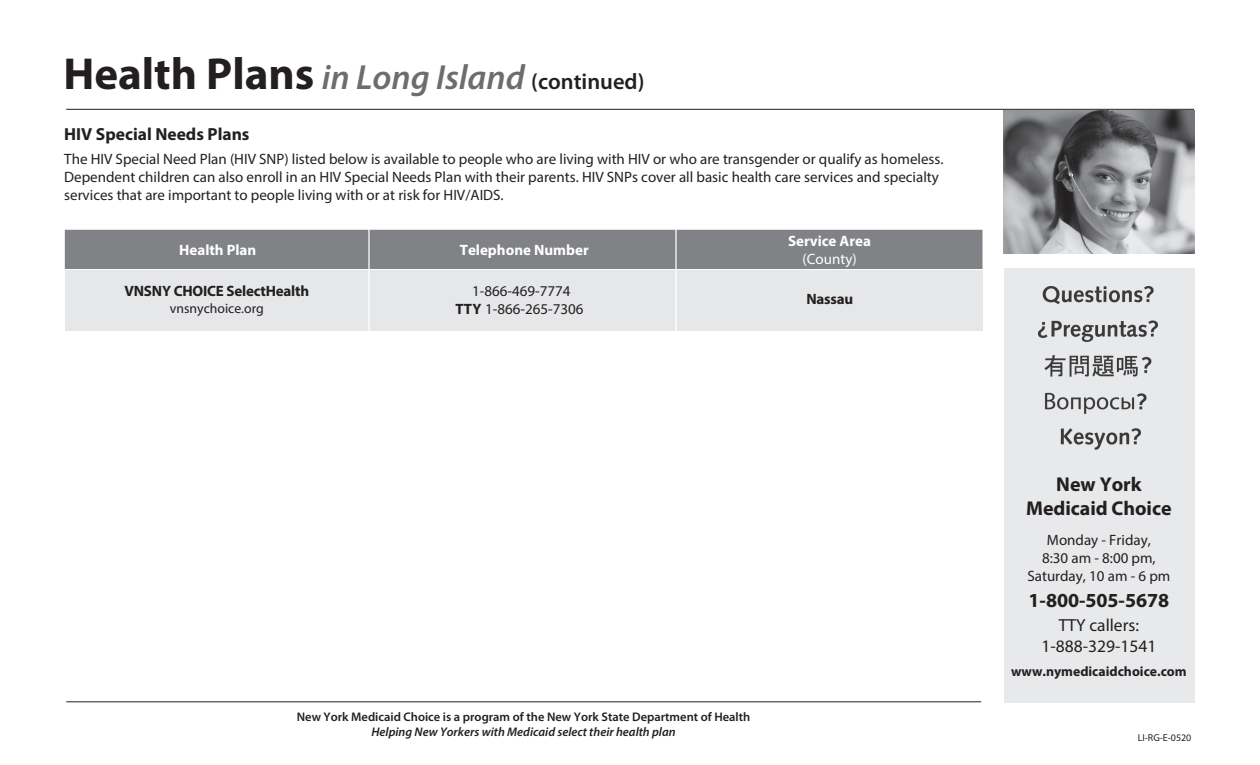
<style>
.page{position:relative;width:1260px;height:765px;background:#fff}
.page>*{position:absolute;margin:0;border:0;box-sizing:border-box;transform-origin:0 0}
.t1{font:italic 600 35px "Myriad Pro";color:#6c6d70}
.t2{font:700 20px/24px "Myriad Pro";letter-spacing:-.005em;color:#231f20;text-align:center}
.t3{font:17.5px/21px "Myriad Pro";color:#231f20;text-align:center}
.t4{font:700 17.5px "Myriad Pro";color:#231f20}
.t5{font:15px/18px "Myriad Pro";color:#231f20;text-align:center}
.t6{font:700 15px "Myriad Pro";color:#fff}
.t7{font:700 15px "Myriad Pro";letter-spacing:-.015em;color:#231f20}
.t8{font:15px "Myriad Pro";color:#fff}
.t9{font:700 13.75px "Myriad Pro";color:#231f20}
.t10{font:13.75px "Myriad Pro";color:#231f20}
.t11{font:600 12.5px "Myriad Pro";color:#231f20}
.t12{font:italic 600 12.5px "Myriad Pro";color:#231f20}
.t13{font:10px "Myriad Pro";color:#231f20}
.s1{font-weight:700;font-style:normal;font-size:45px;color:#231f20}
.s2{font-style:normal;font-size:22.5px;color:#231f20}
.s3{font-weight:700}
</style>
<div class="page">
<div style="left:65px;top:270px;width:918px;height:60px;background:#e6e7e9"></div>
<div style="left:65px;top:230px;width:917px;height:39px;background:#808285"></div>
<hr style="left:66px;top:701px;width:915px;height:1px;background:#231f20">
<div style="left:1005px;top:268px;width:189px;height:435px;background:#e8e9ea"></div>
<img style="left:1004px;top:110px;width:190px;height:144px">
<hr style="left:368px;top:0;width:2px;height:347px;background:#fff">
<hr style="left:675px;top:0;width:2px;height:347px;background:#fff">
<hr style="left:66px;top:109px;width:1128px;height:1px;background:#231f20">
<h1 class="t1" style="left:63px;top:55px;width:583px"><span class="s1">Health Plans</span> in Long Island <span class="s2">(continued)</span></h1>
<p class="t4" style="left:64px;top:123px;width:187px">HIV Special Needs Plans</p>
<p class="t5" style="left:64px;top:150px;width:881px;text-align:left">The HIV Special Need Plan (HIV SNP) listed below is available to people who are living with HIV or who are transgender or qualify as homeless.<br>Dependent children can also enroll in an HIV Special Needs Plan with their parents. HIV SNPs cover all basic health care services and specialty services that are important to people living with or at risk for HIV/AIDS.</p>
<p class="t6" style="left:179px;top:240px;width:79px">Health Plan</p>
<p class="t6" style="left:460px;top:240px;width:130px">Telephone Number</p>
<p class="t6" style="left:788px;top:231px;width:84px">Service Area</p>
<p class="t8" style="left:803px;top:250px;width:56px">(County)</p>
<p class="t7" style="left:124px;top:281px;width:186px">VNSNY CHOICE SelectHealth</p>
<p class="t10" style="left:170px;top:300px;width:95px">vnsnychoice.org</p>
<p class="t5" style="left:455px;top:282px;width:130px">1-866-469-7774<br><span class="s3">TTY</span> 1-866-265-7306</p>
<p class="t7" style="left:806px;top:289px;width:48px">Nassau</p>
<h2 class="t2" style="left:1026px;top:472px;width:147px">New York<br>Medicaid Choice</h2>
<p class="t5" style="left:1027px;top:530px;width:144px">Monday - Friday,<br>8:30 am - 8:00 pm,<br>Saturday, 10 am - 6 pm</p>
<h2 class="t2" style="left:1029px;top:588px;width:142px">1-800-505-5678</h2>
<p class="t3" style="left:1041px;top:615px;width:116px">TTY callers:<br>1-888-329-1541</p>
<p class="t9" style="left:1011px;top:662px;width:177px">www.nymedicaidchoice.com</p>
<p class="t11" style="left:297px;top:709px;width:455px">New York Medicaid Choice is a program of the New York State Department of Health</p>
<p class="t12" style="left:372px;top:724px;width:306px">Helping New Yorkers with Medicaid select their health plan</p>
<p class="t13" style="left:1138px;top:732px;width:55px">LI-RG-E-0520</p>
</div>
